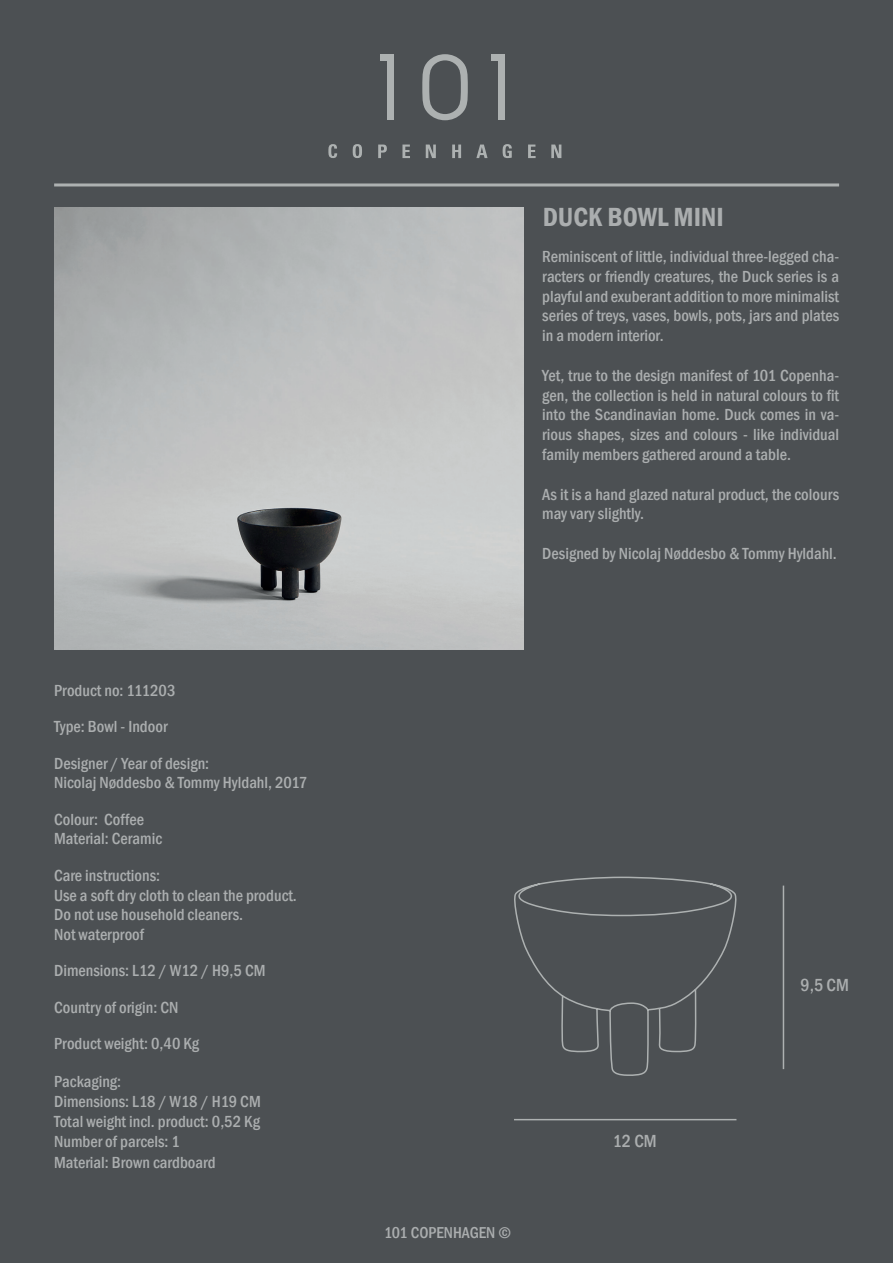
<style>
.page{position:relative;width:893px;height:1263px;background:#4c5053}
.page>*{position:absolute;margin:0;border:0;box-sizing:border-box;transform-origin:0 0}
.t1{font:600 condensed 27px "Franklin Gothic";color:#abaeaf}
.t2{font:500 condensed 18px "Franklin Gothic";color:#abaeaf}
.t3{font:500 condensed 16.5px/19.8px "Franklin Gothic";color:#abaeaf}
.t4{font:500 condensed 16.2px "Franklin Gothic";color:#abaeaf}
</style>
<div class="page">
<img style="left:54px;top:207px;width:469px;height:442px">
<svg style="left:422px;top:54px;width:46px;height:66px"></svg>
<div style="left:498px;top:58px;width:6px;height:62px;background:#adb1b1"></div>
<div style="left:491px;top:54px;width:13px;height:7px;background:#adb1b1"></div>
<div style="left:387px;top:58px;width:7px;height:62px;background:#adb1b1"></div>
<div style="left:380px;top:54px;width:13px;height:7px;background:#adb1b1"></div>
<svg style="left:328px;top:144px;width:9px;height:14px"></svg>
<svg style="left:353px;top:144px;width:9px;height:14px"></svg>
<svg style="left:378px;top:145px;width:9px;height:13px"></svg>
<svg style="left:402px;top:145px;width:8px;height:13px"></svg>
<svg style="left:426px;top:145px;width:10px;height:13px"></svg>
<svg style="left:452px;top:145px;width:9px;height:13px"></svg>
<svg style="left:476px;top:145px;width:12px;height:13px"></svg>
<svg style="left:503px;top:144px;width:9px;height:14px"></svg>
<svg style="left:528px;top:145px;width:8px;height:13px"></svg>
<svg style="left:551px;top:145px;width:10px;height:13px"></svg>
<hr style="left:54px;top:183px;width:785px;height:3px;background:#adb1b1">
<hr style="left:514px;top:1119px;width:222px;height:1px;background:#adb1b1">
<hr style="left:783px;top:885px;width:1px;height:184px;background:#adb1b1">
<svg style="left:514px;top:876px;width:223px;height:200px"></svg>
<p class="t3" style="left:54px;top:680px;width:123px">Product no: 111203</p>
<p class="t3" style="left:54px;top:708px;width:157px;line-height:36.3px">Type: Bowl - Indoor<br>Designer / Year of design:</p>
<p class="t3" style="left:54px;top:773px;width:254px">Nicolaj Nøddesbo &amp; Tommy Hyldahl, 2017</p>
<p class="t3" style="left:54px;top:809px;width:109px">Colour: Coffee<br>Material: Ceramic</p>
<p class="t3" style="left:54px;top:865px;width:244px">Care instructions:<br>Use a soft dry cloth to clean the product.<br>Do not use household cleaners.<br>Not waterproof</p>
<p class="t3" style="left:54px;top:961px;width:213px">Dimensions: L12 / W12 / H9,5 CM</p>
<p class="t3" style="left:54px;top:997px;width:126px">Country of origin: CN</p>
<p class="t3" style="left:54px;top:1033px;width:147px">Product weight: 0,40 Kg</p>
<p class="t3" style="left:54px;top:1072px;width:208px">Packaging:<br>Dimensions: L18 / W18 / H19 CM<br>Total weight incl. product: 0,52 Kg<br>Number of parcels: 1</p>
<p class="t3" style="left:54px;top:1153px;width:163px">Material: Brown cardboard</p>
<h1 class="t1" style="left:543px;top:199px;width:182px">DUCK BOWL MINI</h1>
<p class="t3" style="left:542px;top:246px;width:298px;text-align:justify">Reminiscent of little, individual three-legged cha&shy;racters or friendly creatures, the Duck series is a playful and exuberant addition to more minimalist series of treys, vases, bowls, pots, jars and plates in a modern interior.</p>
<p class="t3" style="left:542px;top:365px;width:298px;text-align:justify">Yet, true to the design manifest of 101 Copenha&shy;gen, the collection is held in natural colours to fit into the Scandinavian home. Duck comes in va&shy;rious shapes, sizes and colours - like individual family members gathered around a table.</p>
<p class="t3" style="left:542px;top:484px;width:298px">As it is a hand glazed natural product, the colours may vary slightly.</p>
<p class="t3" style="left:542px;top:543px;width:296px">Designed by Nicolaj Nøddesbo &amp; Tommy Hyldahl.</p>
<p class="t4" style="left:384px;top:1222px;width:128px">101 COPENHAGEN ©</p>
<p class="t2" style="left:613px;top:1129px;width:46px">12 CM</p>
<p class="t2" style="left:801px;top:973px;width:50px">9,5 CM</p>
</div>
